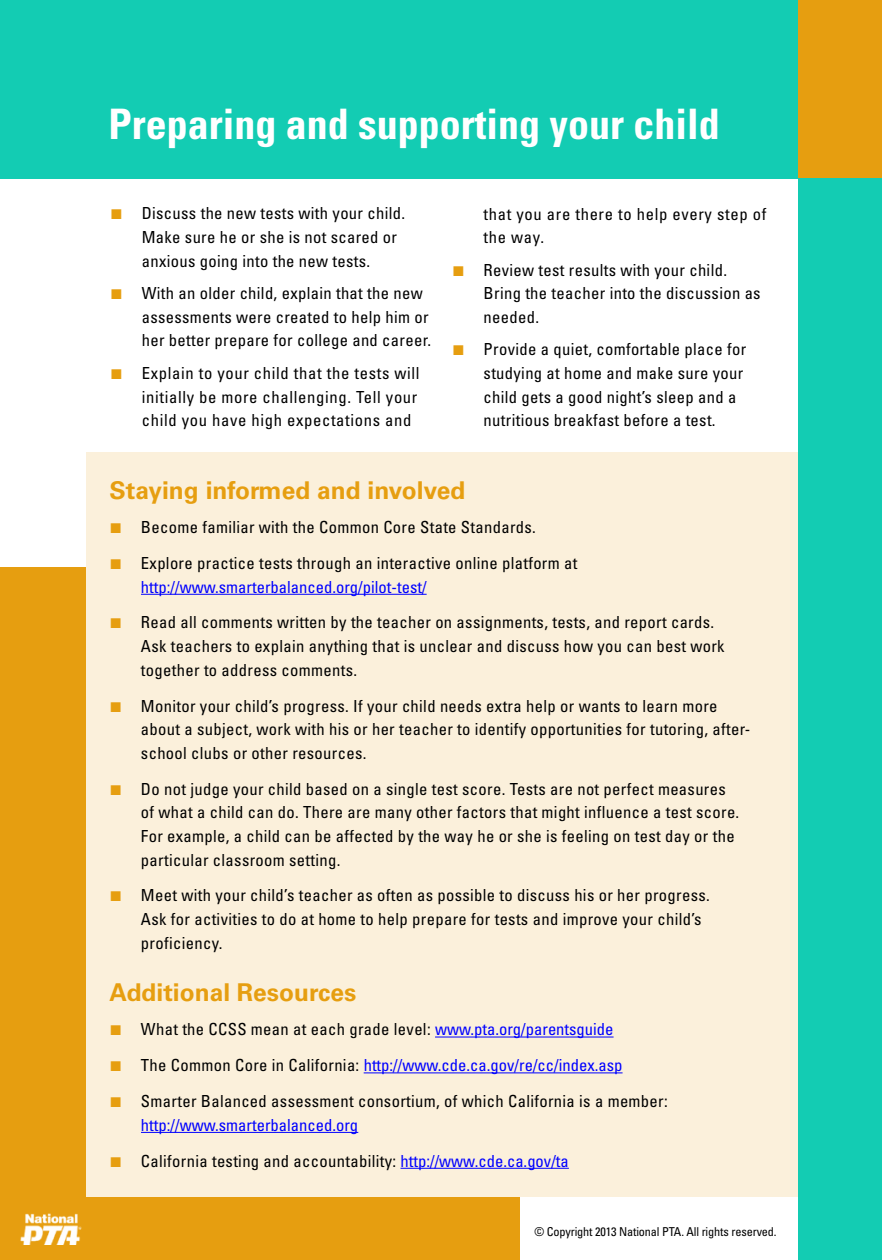
<style>
.page{position:relative;width:882px;height:1260px;background:#fff}
.page>*{position:absolute;margin:0;border:0;box-sizing:border-box;transform-origin:0 0}
.t1{font:700 condensed 42px "Univers LT Std";color:#fff}
.t2{font:700 24.5px "Univers LT Std";color:#e69e10}
.t3{font:condensed 16.62px/23.6px "Univers LT Std";letter-spacing:.02em;color:#000}
.t4{font:condensed 16.62px/23.6px "Univers LT Std";letter-spacing:.04em;color:#000}
.t5{font:condensed 16.62px "Univers LT Std";letter-spacing:.02em;color:#00f}
.t6{font:condensed 12.25px "Univers LT Std";letter-spacing:-.01em;color:#000}
.s1{font-family:"Arial";font-stretch:normal;font-size:21px;color:#e69e10}
.s2{color:#00f}
.s3{color:#000}
</style>
<div class="page">
<div style="left:0;top:1197px;width:520px;height:63px;background:#e69e10"></div>
<div style="left:0;top:0;width:882px;height:178px;background:#13ccb3"></div>
<div style="left:0;top:568px;width:97px;height:692px;background:#e69e10"></div>
<div style="left:87px;top:453px;width:711px;height:744px;background:#fbf0db"></div>
<hr style="left:141px;top:594px;width:286px;height:1px;background:#00f">
<hr style="left:435px;top:1037px;width:179px;height:1px;background:#00f">
<hr style="left:364px;top:1072px;width:259px;height:1px;background:#00f">
<hr style="left:141px;top:1132px;width:217px;height:1px;background:#00f">
<hr style="left:401px;top:1168px;width:168px;height:1px;background:#00f">
<img style="left:20px;top:1213px;width:62px;height:32px">
<div style="left:798px;top:0;width:84px;height:207px;background:#e69e10"></div>
<div style="left:798px;top:178px;width:84px;height:1082px;background:#13ccb3"></div>
<h1 class="t1" style="left:108px;top:98px;width:613px">Preparing and supporting your child</h1>
<p class="t3" style="left:142px;top:202px;width:265px;text-indent:-32px"><span class="s1">■</span> Discuss the new tests with your child.<br>Make sure he or she is not scared or anxious going into the new tests.</p>
<p class="t3" style="left:142px;top:281px;width:291px;text-indent:-32px"><span class="s1">■</span> With an older child, explain that the new assessments were created to help him or her better prepare for college and career.</p>
<p class="t4" style="left:142px;top:361px;width:279px;text-indent:-32px"><span class="s1">■</span> Explain to your child that the tests will initially be more challenging. Tell your child you have high expectations and</p>
<p class="t4" style="left:484px;top:202px;width:284px">that you are there to help every step of the way.</p>
<p class="t3" style="left:484px;top:258px;width:279px;text-indent:-32px"><span class="s1">■</span> Review test results with your child.<br>Bring the teacher into the discussion as needed.</p>
<p class="t3" style="left:484px;top:337px;width:264px;text-indent:-32px"><span class="s1">■</span> Provide a quiet, comfortable place for studying at home and make sure your child gets a good night’s sleep and a nutritious breakfast before a test.</p>
<h2 class="t2" style="left:109px;top:476px;width:357px">Staying informed and involved</h2>
<p class="t3" style="left:109px;top:515px;width:428px"><span class="s1">■</span> Become familiar with the Common Core State Standards.</p>
<p class="t3" style="left:141px;top:551px;width:438px;text-indent:-32px"><span class="s1">■</span> Explore practice tests through an interactive online platform at <span class="s2">http://www.smarterbalanced.org/pilot-test/</span></p>
<p class="t3" style="left:141px;top:611px;width:585px;text-indent:-32px"><span class="s1">■</span> Read all comments written by the teacher on assignments, tests, and report cards.<br>Ask teachers to explain anything that is unclear and discuss how you can best work together to address comments.</p>
<p class="t3" style="left:141px;top:694px;width:611px;text-indent:-32px"><span class="s1">■</span> Monitor your child’s progress. If your child needs extra help or wants to learn more about a subject, work with his or her teacher to identify opportunities for tutoring, after&shy;school clubs or other resources.</p>
<p class="t3" style="left:141px;top:777px;width:600px;text-indent:-32px"><span class="s1">■</span> Do not judge your child based on a single test score. Tests are not perfect measures of what a child can do. There are many other factors that might influence a test score.<br>For example, a child can be affected by the way he or she is feeling on test day or the particular classroom setting.</p>
<p class="t3" style="left:141px;top:884px;width:570px;text-indent:-32px"><span class="s1">■</span> Meet with your child’s teacher as often as possible to discuss his or her progress.<br>Ask for activities to do at home to help prepare for tests and improve your child’s proficiency.</p>
<h2 class="t2" style="left:109px;top:978px;width:248px">Additional Resources</h2>
<p class="t3" style="left:109px;top:1017px;width:506px"><span class="s1">■</span> What the CCSS mean at each grade level: <span class="s2">www.pta.org/parentsguide</span></p>
<p class="t5" style="left:109px;top:1055px;width:515px"><span class="s1">■</span> <span class="s3">The Common Core in California:</span> http://www.cde.ca.gov/re/cc/index.asp</p>
<p class="t3" style="left:141px;top:1089px;width:528px;text-indent:-32px"><span class="s1">■</span> Smarter Balanced assessment consortium, of which California is a member: <span class="s2">http://www.smarterbalanced.org</span></p>
<p class="t3" style="left:109px;top:1149px;width:461px"><span class="s1">■</span> California testing and accountability: <span class="s2">http://www.cde.ca.gov/ta</span></p>
<p class="t6" style="left:534px;top:1224px;width:244px">© Copyright 2013 National PTA. All rights reserved.</p>
</div>
